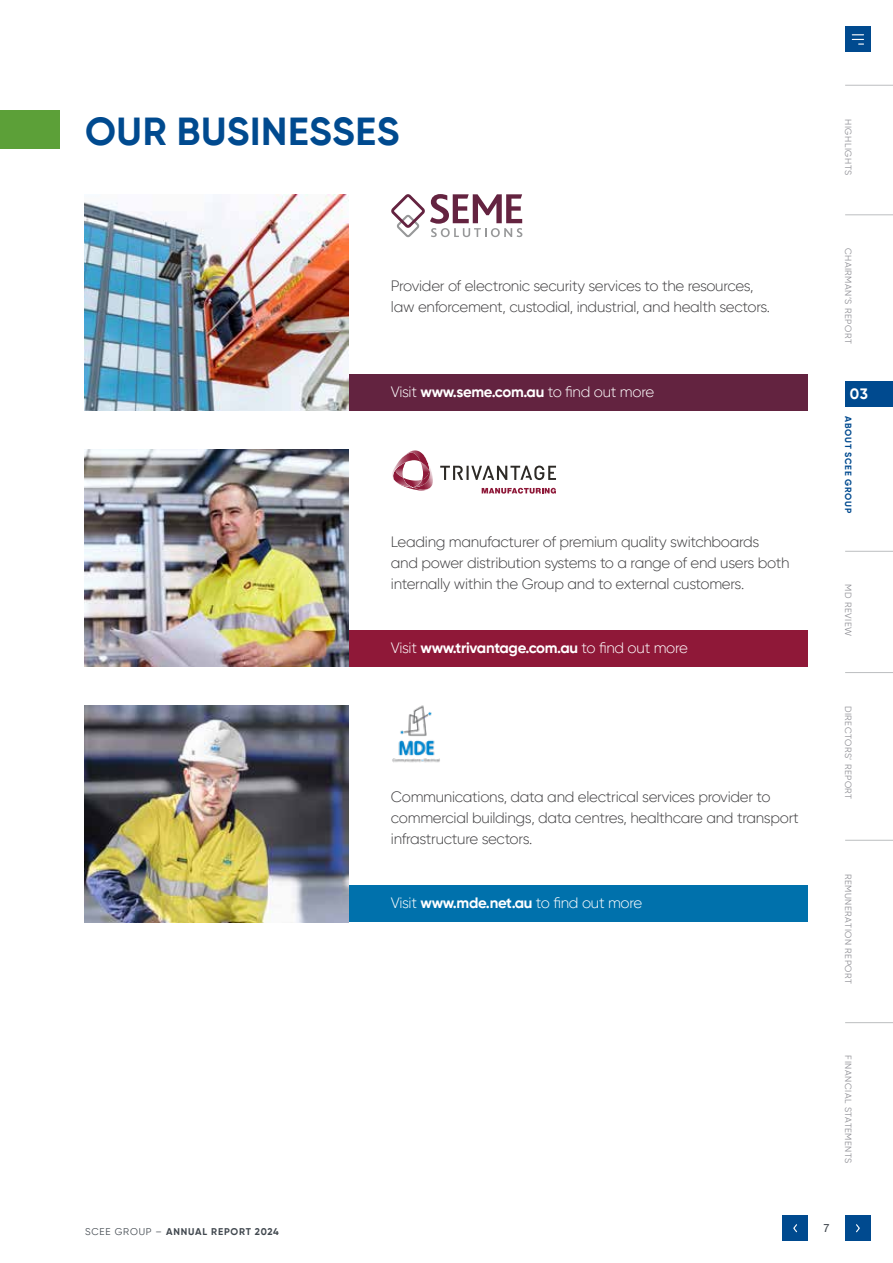
<style>
.page{position:relative;width:893px;height:1263px;background:#fff}
.page>*{position:absolute;margin:0;border:0;box-sizing:border-box;transform-origin:0 0}
.t1{font:700 39px "Gilroy";letter-spacing:.015em;color:#004a8f}
.t2{font:300 15px/21px "Gilroy";letter-spacing:-.02em;color:#414042}
.t3{font:300 15px "Gilroy";letter-spacing:-.02em;color:#fff}
.t4{font:700 15px "Gilroy";letter-spacing:-.02em;color:#fff}
.t5{font:12px "Nimbus San";color:#41484f}
.t6{font:700 9.75px "Gilroy";letter-spacing:.085em;color:#41484f}
.t7{font:9px "Gilroy";letter-spacing:.06em;color:#8d8d93}
.t8{font:700 9px "Gilroy";letter-spacing:.085em;color:#004a8f}
.s1{font-weight:700}
.s2{font-weight:300}
.s3{font-weight:400}
</style>
<div class="page">
<div style="left:0;top:111px;width:60px;height:38px;background:#5ca038"></div>
<div style="left:348px;top:374px;width:460px;height:37px;background:#632340"></div>
<div style="left:348px;top:630px;width:460px;height:36px;background:#8f1838"></div>
<div style="left:348px;top:885px;width:460px;height:37px;background:#0071ac"></div>
<img style="left:85px;top:705px;width:263px;height:217px">
<img style="left:85px;top:194px;width:263px;height:217px">
<img style="left:85px;top:450px;width:263px;height:216px">
<svg style="left:391px;top:194px;width:131px;height:43px"></svg>
<svg style="left:392px;top:450px;width:164px;height:44px"></svg>
<img style="left:392px;top:705px;width:48px;height:58px">
<hr style="left:845px;top:840px;width:48px;height:1px;background:#bcbec0">
<hr style="left:845px;top:215px;width:48px;height:1px;background:#bcbec0">
<hr style="left:845px;top:85px;width:48px;height:1px;background:#bcbec0">
<hr style="left:845px;top:551px;width:48px;height:1px;background:#bcbec0">
<hr style="left:845px;top:672px;width:48px;height:1px;background:#bcbec0">
<hr style="left:845px;top:1022px;width:48px;height:1px;background:#bcbec0">
<div style="left:845px;top:382px;width:48px;height:25px;background:#004a8f"></div>
<div style="left:782px;top:1215px;width:26px;height:26px;background:#004a8f"></div>
<svg style="left:793px;top:1224px;width:4px;height:9px"></svg>
<div style="left:845px;top:1215px;width:26px;height:26px;background:#004a8f"></div>
<svg style="left:856px;top:1224px;width:4px;height:9px"></svg>
<div style="left:845px;top:27px;width:26px;height:25px;background:#004a8f"></div>
<svg style="left:852px;top:34px;width:11px;height:11px"></svg>
<h1 class="t1" style="left:85px;top:107px;width:316px">OUR BUSINESSES</h1>
<p class="t7" style="left:854px;top:119px;width:57px;rotate:90deg">HIGHLIGHTS</p>
<p class="t2" style="left:391px;top:275px;width:381px">Provider of electronic security services to the resources, law enforcement, custodial, industrial, and health sectors.</p>
<p class="t3" style="left:391px;top:383px;width:265px">Visit <span class="s1">www.seme.com.au</span> to find out more</p>
<p class="t2" style="left:391px;top:531px;width:400px">Leading manufacturer of premium quality switchboards and power distribution systems to a range of end users both internally within the Group and to external customers.</p>
<p class="t4" style="left:391px;top:638px;width:299px"><span class="s2">Visit</span> www.trivantage.com.au <span class="s2">to find out more</span></p>
<p class="t2" style="left:391px;top:786px;width:409px">Communications, data and electrical services provider to commercial buildings, data centres, healthcare and transport infrastructure sectors.</p>
<p class="t3" style="left:391px;top:894px;width:253px">Visit <span class="s1">www.mde.net.au</span> to find out more</p>
<p class="t7" style="left:854px;top:248px;width:97px;rotate:90deg">CHAIRMAN’S REPORT</p>
<p class="t4" style="left:850px;top:384px;width:20px">03</p>
<p class="t8" style="left:854px;top:416px;width:99px;rotate:90deg">ABOUT SCEE GROUP</p>
<p class="t7" style="left:854px;top:584px;width:53px;rotate:90deg">MD REVIEW</p>
<p class="t7" style="left:854px;top:706px;width:95px;rotate:90deg">DIRECTORS’ REPORT</p>
<p class="t7" style="left:854px;top:874px;width:112px;rotate:90deg">REMUNERATION REPORT</p>
<p class="t7" style="left:854px;top:1055px;width:110px;rotate:90deg">FINANCIAL STATEMENTS</p>
<p class="t6" style="left:85px;top:1225px;width:195px"><span class="s3">SCEE GROUP –</span> ANNUAL REPORT 2024</p>
<p class="t5" style="left:823px;top:1222px;width:8px">7</p>
</div>
